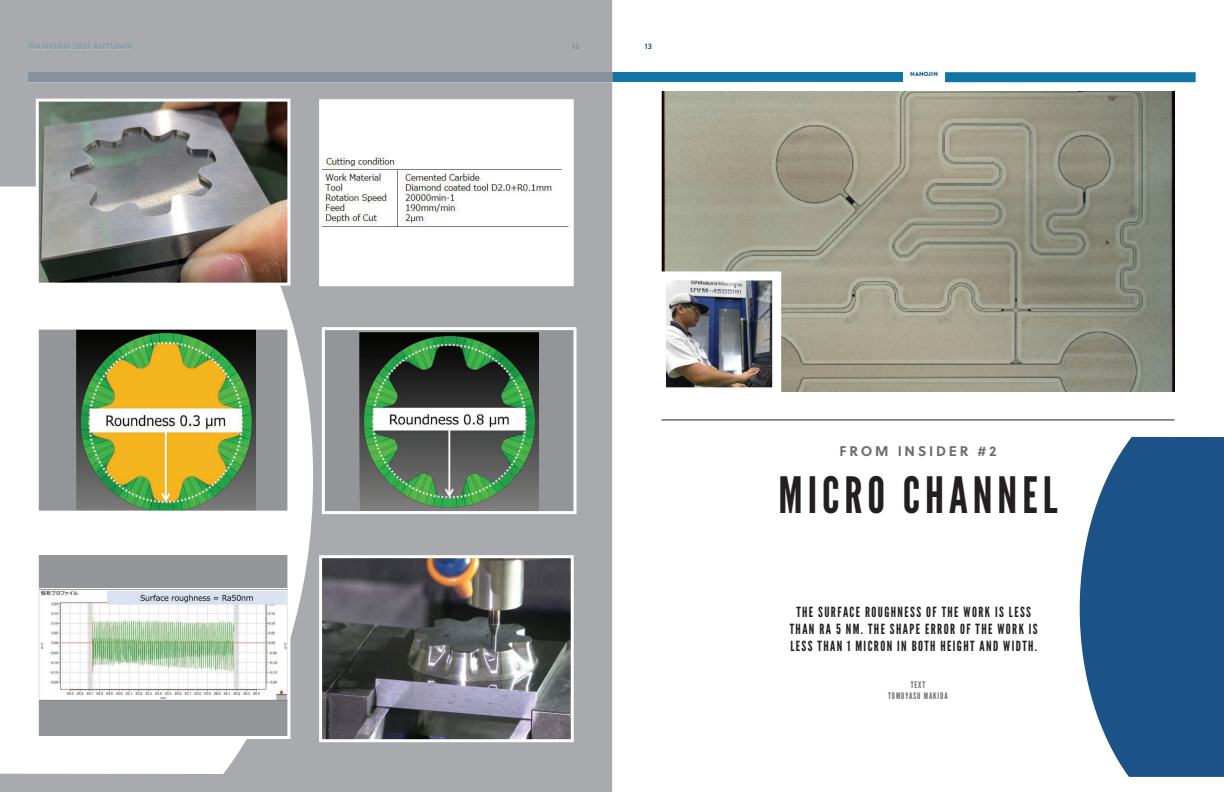
<style>
.page{position:relative;width:1224px;height:792px;background:#fff}
.page>*{position:absolute;margin:0;border:0;box-sizing:border-box;transform-origin:0 0}
.t1{font:50px "League Gothic";letter-spacing:.1em;color:#231f20}
.t2{font:14px/16.8px "League Gothic";letter-spacing:.1em;color:#231f20;text-align:center}
.t3{font:700 14px "Soleil";letter-spacing:.2em;color:#6c6d70}
.t4{font:9px/10.8px "League Gothic";letter-spacing:.1em;color:#6c6d70;text-align:center}
.t5{font:700 9px "Brandon Grotesque";letter-spacing:.025em;color:#819dab}
.t6{font:700 8px "Brandon Grotesque";color:#0b5581}
.t7{font:700 8px "Brandon Grotesque";color:#838894}
.t8{font:900 6px "Brandon Grotesque";letter-spacing:.02em;color:#0b5581}
</style>
<div class="page">
<div style="left:28px;top:72px;width:875px;height:10px;background:#1176a6"></div>
<div style="left:945px;top:72px;width:251px;height:10px;background:#1176a6"></div>
<img style="left:661px;top:91px;width:514px;height:301px">
<hr style="left:661px;top:419px;width:514px;height:1px;background:#231f20">
<img style="left:667px;top:281px;width:104px;height:105px">
<div style="left:657px;top:271px;width:124px;height:125px;border:9px solid #fff"></div>
<svg style="left:1080px;top:437px;width:144px;height:340px;background:#3b6a98"></svg>
<hr style="left:612px;top:0;width:1px;height:72px;background:#c3c4c7">
<hr style="left:612px;top:82px;width:1px;height:710px;background:#c3c4c7">
<div style="left:0;top:0;width:612px;height:792px;background:#a9aaae"></div>
<div style="left:28px;top:72px;width:584px;height:10px;background:#87909d"></div>
<div style="left:29px;top:43px;width:102px;height:6px;background:#a9aaae"></div>
<div style="left:572px;top:43px;width:7px;height:6px;background:#a9aaae"></div>
<svg style="left:0;top:187px;width:313px;height:587px"></svg>
<img style="left:40px;top:103px;width:246px;height:179px">
<div style="left:36px;top:99px;width:254px;height:187px;border:3px solid #fff"></div>
<div style="left:37px;top:328px;width:252px;height:184px;background:#939598"></div>
<img style="left:77px;top:331px;width:178px;height:179px">
<div style="left:36px;top:327px;width:254px;height:187px;border:3px solid #fff"></div>
<div style="left:37px;top:554px;width:252px;height:184px;background:#939598"></div>
<img style="left:40px;top:588px;width:246px;height:113px">
<div style="left:36px;top:552px;width:254px;height:187px;border:3px solid #fff"></div>
<div style="left:321px;top:101px;width:251px;height:184px;background:#fff"></div>
<img style="left:323px;top:156px;width:247px;height:71px">
<div style="left:319px;top:99px;width:255px;height:187px;border:3px solid #fff"></div>
<div style="left:323px;top:329px;width:252px;height:184px;background:#939598"></div>
<img style="left:359px;top:331px;width:180px;height:179px">
<div style="left:322px;top:327px;width:255px;height:187px;border:3px solid #fff"></div>
<img style="left:323px;top:559px;width:247px;height:179px">
<div style="left:319px;top:555px;width:255px;height:187px;border:3px solid #fff"></div>
<p class="t5" style="left:28px;top:40px;width:105px">NANOJIN 2021 AUTUMN</p>
<p class="t7" style="left:572px;top:40px;width:8px">12</p>
<p class="t6" style="left:645px;top:40px;width:9px">13</p>
<p class="t8" style="left:910px;top:70px;width:29px">NANOJIN</p>
<p class="t3" style="left:840px;top:440px;width:158px">FROM INSIDER #2</p>
<h1 class="t1" style="left:779px;top:465px;width:280px">MICRO CHANNEL</h1>
<p class="t2" style="left:790px;top:604px;width:249px">THE SURFACE ROUGHNESS OF THE WORK IS LESS<br>THAN RA 5 NM. THE SHAPE ERROR OF THE WORK IS<br>LESS THAN 1 MICRON IN BOTH HEIGHT AND WIDTH.</p>
<p class="t4" style="left:888px;top:680px;width:61px">TEXT<br>TOMOYASU MAKIDA</p>
</div>
